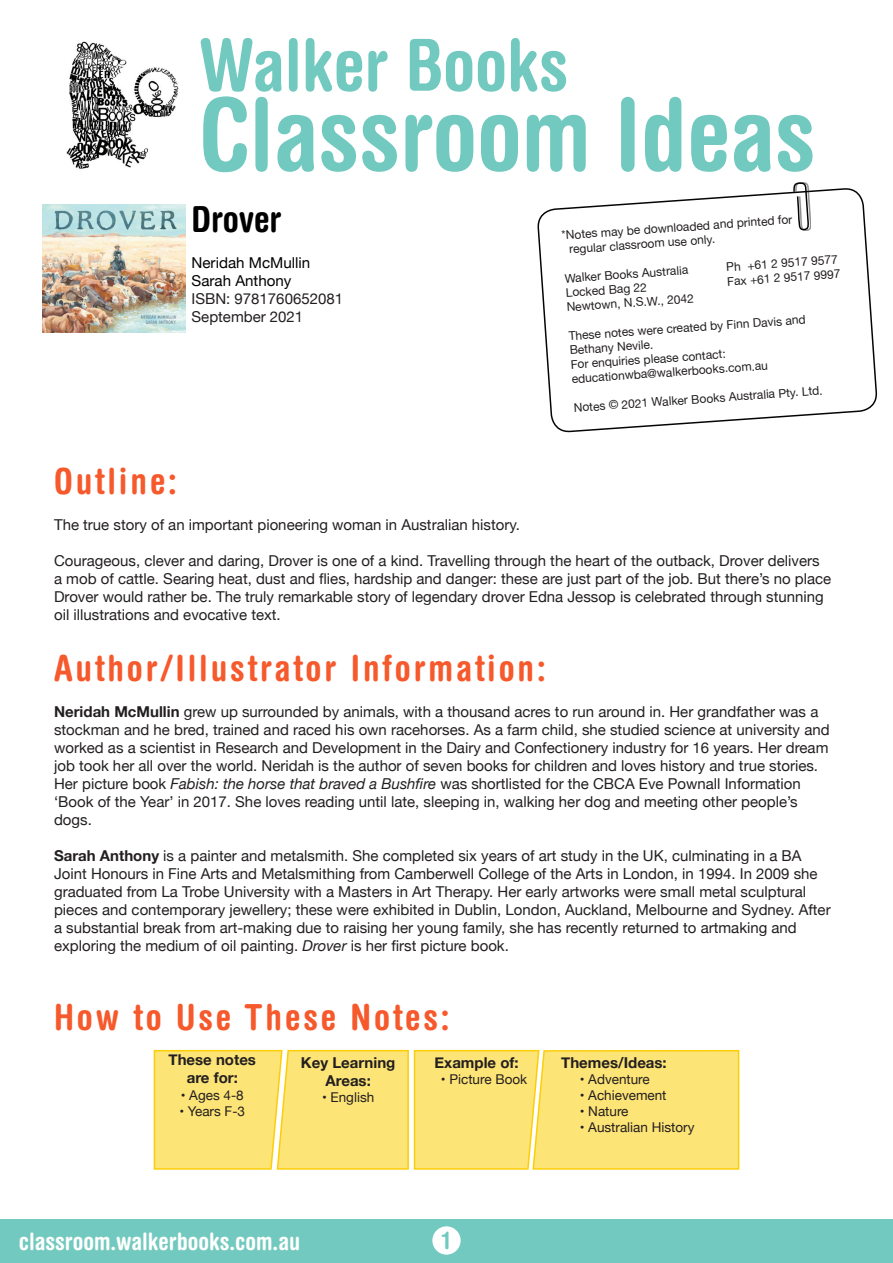
<style>
.page{position:relative;width:893px;height:1263px;background:#fff}
.page>*{position:absolute;margin:0;border:0;box-sizing:border-box;transform-origin:0 0}
.t1{font:700 condensed 100.5px "Helvetica Rounded";color:#72c9bf}
.t2{font:700 condensed 72px "Helvetica Rounded";color:#72c9bf}
.t3{font:700 condensed 36px "Helvetica Rounded";letter-spacing:.08em;color:#f6592b}
.t4{font:700 condensed 36px "Helvetica Rounded";color:#000}
.t5{font:700 condensed 24px "Helvetica Rounded";color:#fffffd}
.t6{font:700 condensed 24px "Helvetica Rounded";color:#72c9bf}
.t7{font:15px/18px "Helvetica Neue";color:#231f20}
.t8{font:700 15px/18px "Helvetica Neue";color:#231f20;text-align:center}
.t9{font:15px "Helvetica Neue";color:#000}
.t10{font:13.5px "Helvetica Neue";color:#231f20}
.t11{font:12px/14.4px "Helvetica Neue";color:#231f20}
.s1{font-weight:700}
.s2{font-style:italic}
</style>
<div class="page">
<div style="left:0;top:1219px;width:893px;height:44px;background:#72c9bf"></div>
<img style="left:66px;top:41px;width:113px;height:128px">
<svg style="left:153px;top:1049px;width:587px;height:121px;background:#fce377"></svg>
<svg style="left:537px;top:188px;width:340px;height:245px"></svg>
<div style="left:795px;top:182px;width:16px;height:48px;background:#231f20;opacity:.5"></div>
<svg style="left:792px;top:182px;width:17px;height:50px"></svg>
<div style="left:432px;top:1226px;width:29px;height:28px;background:#fff;border-radius:50%"></div>
<img style="left:43px;top:204px;width:142px;height:128px">
<h2 class="t2" style="left:199px;top:21px;width:371px">Walker Books</h2>
<h1 class="t1" style="left:199px;top:74px;width:618px">Classroom Ideas</h1>
<p class="t4" style="left:192px;top:198px;width:92px">Drover</p>
<p class="t9" style="left:192px;top:252px;width:120px">Neridah McMullin</p>
<p class="t9" style="left:192px;top:270px;width:101px">Sarah Anthony</p>
<p class="t7" style="left:192px;top:291px;width:153px">ISBN: 9781760652081</p>
<p class="t7" style="left:192px;top:309px;width:113px">September 2021</p>
<p class="t11" style="left:561px;top:229px;width:233px;rotate:-4deg">*Notes may be downloaded and printed for</p>
<p class="t11" style="left:569px;top:243px;width:148px;rotate:-4deg">regular classroom use only.</p>
<p class="t11" style="left:564px;top:272px;width:125px;rotate:-4deg">Walker Books Australia</p>
<p class="t11" style="left:726px;top:260px;width:113px;rotate:-4deg">Ph +61 2 9517 9577</p>
<p class="t11" style="left:727px;top:275px;width:115px;rotate:-4deg">Fax +61 2 9517 9997</p>
<p class="t11" style="left:565px;top:286px;width:83px;rotate:-4deg">Locked Bag 22</p>
<p class="t11" style="left:566px;top:300px;width:129px;rotate:-4deg">Newtown, N.S.W., 2042</p>
<p class="t11" style="left:568px;top:329px;width:239px;rotate:-4deg">These notes were created by Finn Davis and<br>Bethany Nevile.<br>For enquiries please contact: educationwba@walkerbooks.com.au</p>
<p class="t11" style="left:573px;top:401px;width:251px;rotate:-4deg">Notes © 2021 Walker Books Australia Pty. Ltd.</p>
<p class="t3" style="left:54px;top:459px;width:124px">Outline:</p>
<p class="t7" style="left:54px;top:516px;width:467px">The true story of an important pioneering woman in Australian history.</p>
<p class="t7" style="left:54px;top:552px;width:779px">Courageous, clever and daring, Drover is one of a kind. Travelling through the heart of the outback, Drover delivers a mob of cattle. Searing heat, dust and flies, hardship and danger: these are just part of the job. But there’s no place Drover would rather be. The truly remarkable story of legendary drover Edna Jessop is celebrated through stunning oil illustrations and evocative text.</p>
<p class="t3" style="left:54px;top:646px;width:493px">Author/Illustrator Information:</p>
<p class="t7" style="left:54px;top:704px;width:777px"><span class="s1">Neridah McMullin</span> grew up surrounded by animals, with a thousand acres to run around in. Her grandfather was a stockman and he bred, trained and raced his own racehorses. As a farm child, she studied science at university and worked as a scientist in Research and Development in the Dairy and Confectionery industry for 16 years. Her dream job took her all over the world. Neridah is the author of seven books for children and loves history and true stories.<br>Her picture book <span class="s2">Fabish: the horse that braved a Bushfire</span> was shortlisted for the CBCA Eve Pownall Information ‘Book of the Year’ in 2017. She loves reading until late, sleeping in, walking her dog and meeting other people’s dogs.</p>
<p class="t7" style="left:54px;top:848px;width:778px"><span class="s1">Sarah Anthony</span> is a painter and metalsmith. She completed six years of art study in the UK, culminating in a BA Joint Honours in Fine Arts and Metalsmithing from Camberwell College of the Arts in London, in 1994. In 2009 she graduated from La Trobe University with a Masters in Art Therapy. Her early artworks were small metal sculptural pieces and contemporary jewellery; these were exhibited in Dublin, London, Auckland, Melbourne and Sydney. After a substantial break from art-making due to raising her young family, she has recently returned to artmaking and exploring the medium of oil painting. <span class="s2">Drover</span> is her first picture book.</p>
<p class="t3" style="left:54px;top:995px;width:397px">How to Use These Notes:</p>
<p class="t8" style="left:169px;top:1051px;width:89px">These notes</p>
<p class="t8" style="left:187px;top:1069px;width:53px">are for:</p>
<p class="t10" style="left:181px;top:1085px;width:64px">• Ages 4-8</p>
<p class="t10" style="left:179px;top:1101px;width:67px">• Years F-3</p>
<p class="t8" style="left:301px;top:1053px;width:96px">Key Learning<br>Areas:</p>
<p class="t10" style="left:322px;top:1087px;width:54px">• English</p>
<p class="t8" style="left:435px;top:1053px;width:86px">Example of:</p>
<p class="t10" style="left:441px;top:1069px;width:88px">• Picture Book</p>
<p class="t8" style="left:561px;top:1053px;width:107px">Themes/Ideas:</p>
<p class="t10" style="left:580px;top:1069px;width:72px">• Adventure</p>
<p class="t10" style="left:580px;top:1085px;width:88px">• Achievement</p>
<p class="t10" style="left:580px;top:1101px;width:50px">• Nature</p>
<p class="t10" style="left:580px;top:1118px;width:116px">• Australian History</p>
<h3 class="t5" style="left:19px;top:1226px;width:283px">classroom.walkerbooks.com.au</h3>
<p class="t6" style="left:442px;top:1226px;width:9px">1</p>
</div>
